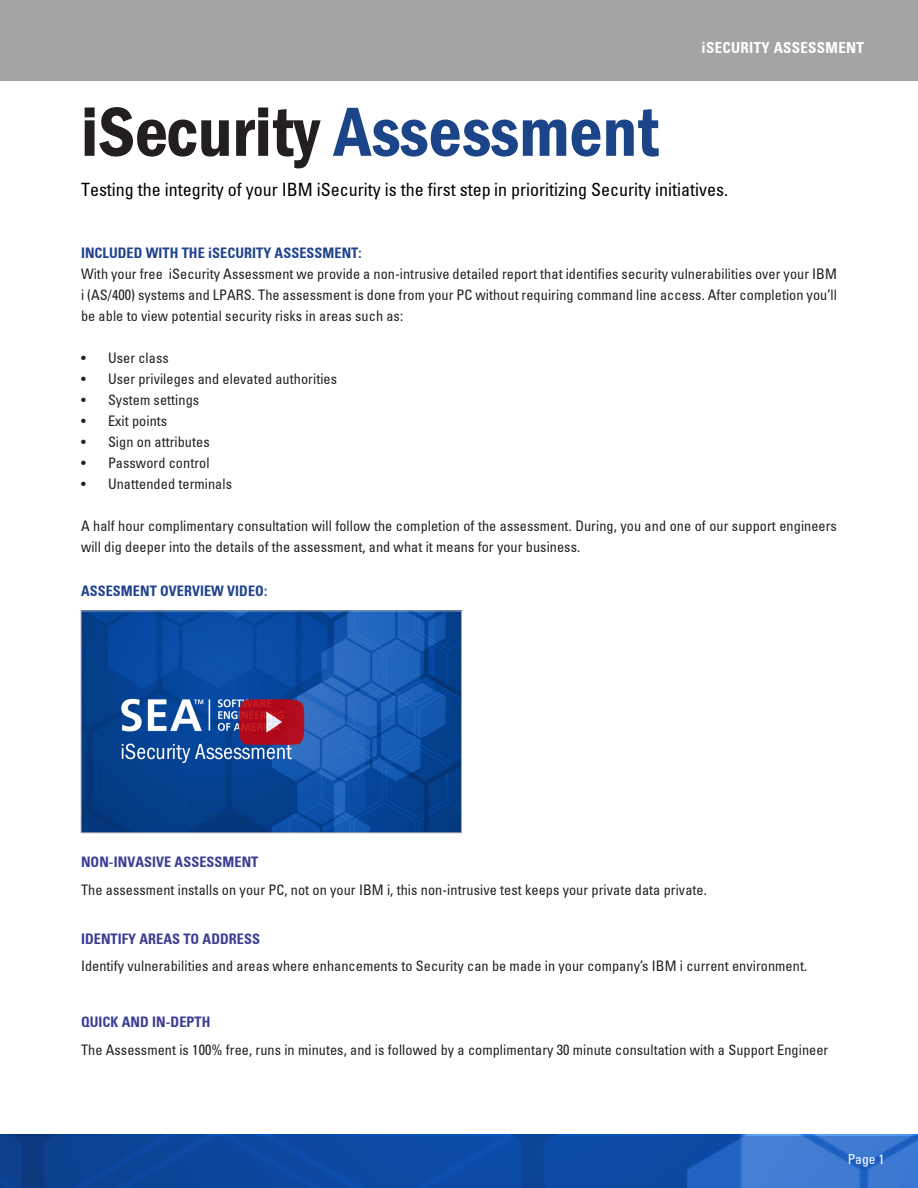
<style>
.page{position:relative;width:918px;height:1188px;background:#fff}
.page>*{position:absolute;margin:0;border:0;box-sizing:border-box;transform-origin:0 0}
.t1{font:72px "Franklin Gothic LT Pro Cn Dm";color:#1b4588}
.t2{font:18px "Nova Condensed S Si Condensed";color:#000}
.t3{font:700 condensed 15px "Nova Condensed S Si";letter-spacing:.02em;color:#fff}
.t4{font:14.25px/21px "Nova Condensed S Si Condensed";letter-spacing:.005em;color:#231f20;text-align:justify}
.t5{font:700 condensed 14.25px "Nova Condensed S Si";letter-spacing:.005em;color:#3b3e93}
.t6{font:700 condensed 14.25px "Nova Condensed S Si";letter-spacing:.005em;color:#21438e}
.t7{font:13.5px "Nova Condensed S Si Condensed";color:#fff}
.s1{color:#231f20}
</style>
<div class="page">
<img style="left:0;top:1134px;width:918px;height:2px">
<svg style="left:0;top:1136px;width:918px;height:52px;background:#1652a9"></svg>
<div style="left:0;top:0;width:918px;height:80px;background:#a3a5a3"></div>
<img style="left:83px;top:613px;width:377px;height:218px">
<div style="left:81px;top:611px;width:381px;height:222px;border:1px solid #a8a9ad"></div>
<p class="t1" style="left:81px;top:91px;width:580px"><span class="s1">iSecurity</span> Assessment</p>
<p class="t3" style="left:702px;top:38px;width:164px">iSECURITY ASSESSMENT</p>
<p class="t2" style="left:81px;top:179px;width:649px">Testing the integrity of your IBM iSecurity is the first step in prioritizing Security initiatives.</p>
<p class="t6" style="left:81px;top:244px;width:282px">INCLUDED WITH THE iSECURITY ASSESSMENT:</p>
<p class="t4" style="left:81px;top:263px;width:758px">With your free iSecurity Assessment we provide a non-intrusive detailed report that identifies security vulnerabilities over your IBM i (AS/400) systems and LPARS. The assessment is done from your PC without requiring command line access. After completion you’ll be able to view potential security risks in areas such as:</p>
<p class="t4" style="left:81px;top:347px;width:89px">• User class</p>
<p class="t4" style="left:81px;top:368px;width:258px">• User privileges and elevated authorities</p>
<p class="t4" style="left:81px;top:389px;width:120px">• System settings</p>
<p class="t4" style="left:81px;top:410px;width:88px">• Exit points</p>
<p class="t4" style="left:81px;top:431px;width:130px">• Sign on attributes</p>
<p class="t4" style="left:81px;top:452px;width:130px">• Password control</p>
<p class="t4" style="left:81px;top:473px;width:153px">• Unattended terminals</p>
<p class="t4" style="left:81px;top:515px;width:757px">A half hour complimentary consultation will follow the completion of the assessment. During, you and one of our support engineers will dig deeper into the details of the assessment, and what it means for your business.</p>
<p class="t6" style="left:81px;top:582px;width:188px">ASSESMENT OVERVIEW VIDEO:</p>
<p class="t5" style="left:81px;top:853px;width:179px">NON-INVASIVE ASSESSMENT</p>
<p class="t4" style="left:81px;top:879px;width:627px">The assessment installs on your PC, not on your IBM i, this non-intrusive test keeps your private data private.</p>
<p class="t5" style="left:81px;top:930px;width:181px">IDENTIFY AREAS TO ADDRESS</p>
<p class="t4" style="left:81px;top:955px;width:728px">Identify vulnerabilities and areas where enhancements to Security can be made in your company’s IBM i current environment.</p>
<p class="t5" style="left:81px;top:1013px;width:131px">QUICK AND IN-DEPTH</p>
<p class="t4" style="left:81px;top:1039px;width:749px">The Assessment is 100% free, runs in minutes, and is followed by a complimentary 30 minute consultation with a Support Engineer</p>
<p class="t7" style="left:848px;top:1150px;width:38px">Page 1</p>
</div>
